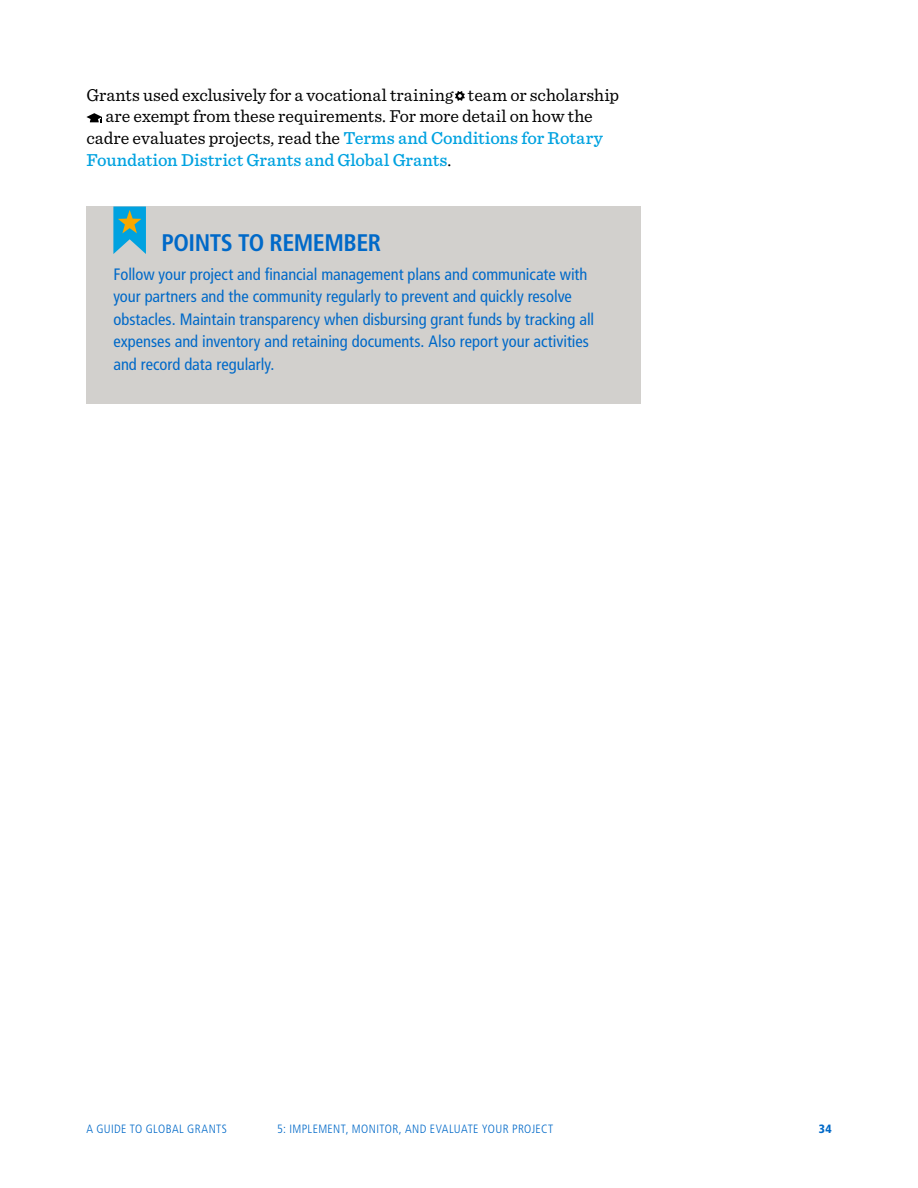
<style>
.page{position:relative;width:918px;height:1188px;background:#fff}
.page>*{position:absolute;margin:0;border:0;box-sizing:border-box;transform-origin:0 0}
.t1{font:700 condensed 24px "Frutiger LT Std";letter-spacing:-.02em;color:#0069c8}
.t2{font:18px "Sentinel";letter-spacing:-.005em;color:#000}
.t3{font:500 18px "Sentinel";color:#00a2e0}
.t4{font:condensed 16.5px/22.5px "Frutiger LT Std";color:#0069c8}
.t5{font:300 condensed 12px "Frutiger LT Std";letter-spacing:.035em;color:#0069c8}
.t6{font:900 condensed 12px "Frutiger LT Std";color:#0069c8}
.s1{font-weight:500;color:#00a2e0}
.s2{font-weight:400;color:#000}
</style>
<div class="page">
<svg style="left:455px;top:91px;width:10px;height:10px"></svg>
<svg style="left:86px;top:113px;width:16px;height:9px"></svg>
<div style="left:86px;top:206px;width:555px;height:198px;background:#d2d0cd"></div>
<svg style="left:113px;top:207px;width:33px;height:47px;background:#41aac0"></svg>
<p class="t2" style="left:86px;top:81px;width:534px">Grants used exclusively for a vocational training team or scholarship</p>
<p class="t2" style="left:105px;top:103px;width:489px">are exempt from these requirements. For more detail on how the</p>
<p class="t2" style="left:86px;top:124px;width:518px">cadre evaluates projects, read the <span class="s1">Terms and Conditions for Rotary</span></p>
<p class="t3" style="left:86px;top:146px;width:366px">Foundation District Grants and Global Grants<span class="s2">.</span></p>
<h1 class="t1" style="left:161px;top:229px;width:221px">POINTS TO REMEMBER</h1>
<p class="t4" style="left:113px;top:263px;width:482px">Follow your project and financial management plans and communicate with your partners and the community regularly to prevent and quickly resolve obstacles. Maintain transparency when disbursing grant funds by tracking all expenses and inventory and retaining documents. Also report your activities and record data regularly.</p>
<p class="t5" style="left:86px;top:1122px;width:142px">A GUIDE TO GLOBAL GRANTS</p>
<p class="t5" style="left:277px;top:1122px;width:278px">5: IMPLEMENT, MONITOR, AND EVALUATE YOUR PROJECT</p>
<p class="t6" style="left:819px;top:1122px;width:14px">34</p>
</div>
